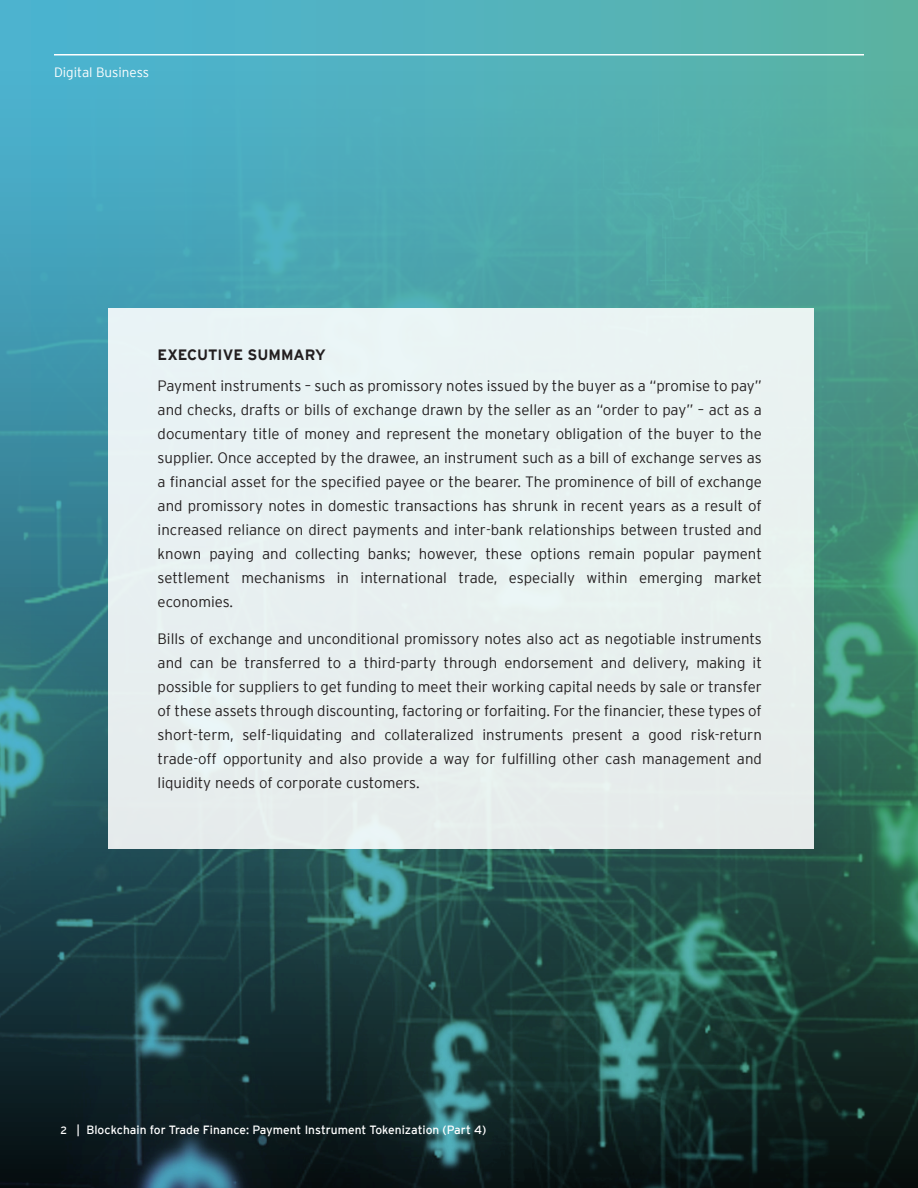
<style>
.page{position:relative;width:918px;height:1188px;background:#fff}
.page>*{position:absolute;margin:0;border:0;box-sizing:border-box;transform-origin:0 0}
.Exec_Summary_Body_10{font:300 15px/24px "Interstate";color:#231f20;text-align:justify}
.Subhead_2_10_12_Blac{font:700 15px "Interstate";color:#231f20}
.Header_left_9_11{font:300 13.5px "Interstate";color:#fff}
.Footer_left_8_10{font:12px "Interstate";color:#fff}
.Page_Number_8_10_bla{font:10.5px "Interstate";color:#fff}
</style>
<div class="page">
<div style="left:0;top:0;width:918px;height:1188px;background:linear-gradient(to right,#4ab3d4,#5bb3a3)"></div>
<img style="left:0;top:66px;width:918px;height:1122px">
<div style="left:108px;top:308px;width:706px;height:540px;background:#e8f1f0"></div>
<hr style="left:54px;top:54px;width:810px;height:2px;background:#fff">
<p class="Header_left_9_11" style="left:54px;top:65px;width:97px">Digital Business</p>
<p class="Subhead_2_10_12_Blac" style="left:158px;top:347px;width:170px">EXECUTIVE SUMMARY</p>
<p class="Exec_Summary_Body_10" style="left:158px;top:374px;width:606px">Payment instruments – such as promissory notes issued by the buyer as a “promise to pay” and checks, drafts or bills of exchange drawn by the seller as an “order to pay” – act as a documentary title of money and represent the monetary obligation of the buyer to the supplier. Once accepted by the drawee, an instrument such as a bill of exchange serves as a financial asset for the specified payee or the bearer. The prominence of bill of exchange and promissory notes in domestic transactions has shrunk in recent years as a result of increased reliance on direct payments and inter-bank relationships between trusted and known paying and collecting banks; however, these options remain popular payment settlement mechanisms in international trade, especially within emerging market economies.</p>
<p class="Exec_Summary_Body_10" style="left:158px;top:627px;width:606px">Bills of exchange and unconditional promissory notes also act as negotiable instruments and can be transferred to a third-party through endorsement and delivery, making it possible for suppliers to get funding to meet their working capital needs by sale or transfer of these assets through discounting, factoring or forfaiting. For the financier, these types of short-term, self-liquidating and collateralized instruments present a good risk-return trade-off opportunity and also provide a way for fulfilling other cash management and liquidity needs of corporate customers.</p>
<p class="Page_Number_8_10_bla" style="left:61px;top:1124px;width:8px">2</p>
<p class="Footer_left_8_10" style="left:76px;top:1123px;width:411px">| Blockchain for Trade Finance: Payment Instrument Tokenization (Part 4)</p>
</div>
